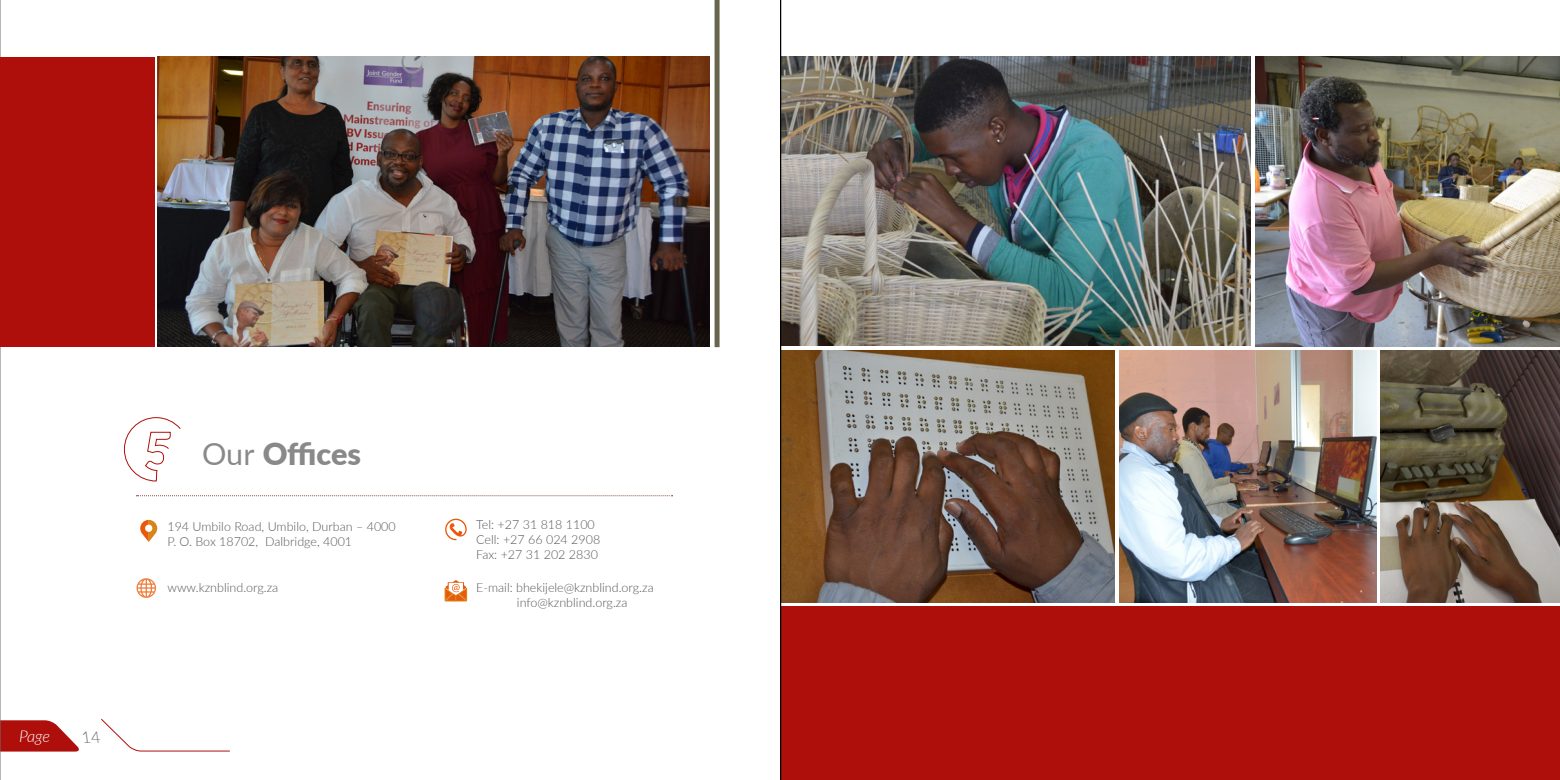
<style>
.page{position:relative;width:1560px;height:780px;background:#fff}
.page>*{position:absolute;margin:0;border:0;box-sizing:border-box;transform-origin:0 0}
.t1{font:900 30.5px "Lato";color:#8a8989}
.t2{font:italic 300 16.25px "Lato";color:#fff}
.t3{font:300 16.25px "Lato";color:#706f6f}
.t4{font:300 12.5px/15px "Lato";color:#575756}
.s1{font-weight:400}
</style>
<div class="page">
<svg style="left:1px;top:720px;width:78px;height:31px"></svg>
<svg style="left:101px;top:718px;width:129px;height:33px"></svg>
<hr style="left:0;top:0;width:1px;height:780px;background:#706f6f">
<img style="left:157px;top:57px;width:552px;height:289px">
<div style="left:0;top:57px;width:154px;height:289px;background:#ae0f0a"></div>
<div style="left:714px;top:0;width:5px;height:347px;background:#67654d"></div>
<svg style="left:140px;top:520px;width:17px;height:22px"></svg>
<svg style="left:445px;top:518px;width:21px;height:22px"></svg>
<svg style="left:445px;top:580px;width:22px;height:21px"></svg>
<svg style="left:136px;top:578px;width:20px;height:20px"></svg>
<svg style="left:136px;top:495px;width:536px;height:1px"></svg>
<svg style="left:123px;top:417px;width:58px;height:65px"></svg>
<img style="left:781px;top:57px;width:469px;height:289px">
<img style="left:1255px;top:57px;width:304px;height:289px">
<img style="left:781px;top:350px;width:333px;height:252px">
<img style="left:1119px;top:350px;width:256px;height:252px">
<img style="left:1380px;top:350px;width:179px;height:252px">
<div style="left:780px;top:606px;width:779px;height:174px;background:#ae0f0a"></div>
<hr style="left:780px;top:0;width:1px;height:780px;background:#000">
<h2 class="t2" style="left:19px;top:724px;width:33px">Page</h2>
<h2 class="t3" style="left:82px;top:725px;width:23px">14</h2>
<h1 class="t1" style="left:202px;top:431px;width:160px"><span class="s1">Our</span> Offices</h1>
<p class="t4" style="left:167px;top:518px;width:230px">194 Umbilo Road, Umbilo, Durban – 4000<br>P. O. Box 18702, Dalbridge, 4001</p>
<p class="t4" style="left:167px;top:579px;width:112px">www.kznblind.org.za</p>
<p class="t4" style="left:476px;top:516px;width:125px">Tel: +27 31 818 1100<br>Cell: +27 66 024 2908<br>Fax: +27 31 202 2830</p>
<p class="t4" style="left:517px;top:579px;width:138px;text-indent:-41px">E-mail: bhekijele@kznblind.org.za info@kznblind.org.za</p>
</div>
